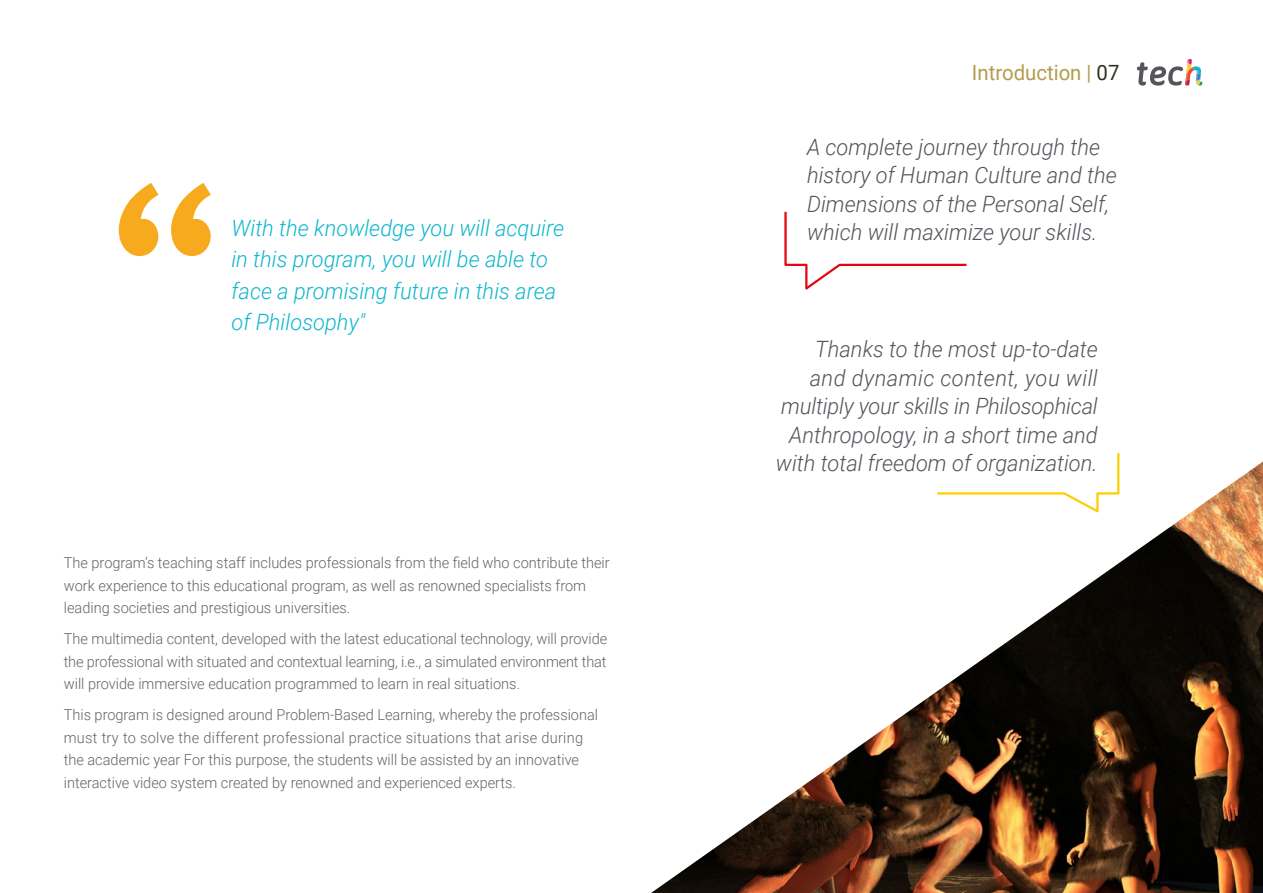
<style>
.page{position:relative;width:1263px;height:893px;background:#fff}
.page>*{position:absolute;margin:0;border:0;box-sizing:border-box;transform-origin:0 0}
.t1{font:italic 300 22.5px/28.5px "Roboto";color:#52555b;text-align:right}
.t2{font:italic 300 22.5px/31.5px "Roboto";color:#0fb6cf}
.t3{font:21px "Roboto";color:#b49c4b}
.t4{font:300 15px/22.5px "Roboto";color:#61646a}
.s1{color:#312e20}
</style>
<div class="page">
<svg style="left:119px;top:183px;width:92px;height:73px"></svg>
<img style="left:651px;top:461px;width:612px;height:432px">
<svg style="left:935px;top:453px;width:185px;height:62px"></svg>
<svg style="left:784px;top:211px;width:183px;height:79px"></svg>
<svg style="left:1137px;top:59px;width:65px;height:27px"></svg>
<h1 class="t2" style="left:231px;top:211px;width:334px">With the knowledge you will acquire in this program, you will be able to face a promising future in this area of Philosophy"</h1>
<p class="t4" style="left:64px;top:551px;width:547px">The program’s teaching staff includes professionals from the field who contribute their work experience to this educational program, as well as renowned specialists from leading societies and prestigious universities.</p>
<p class="t4" style="left:64px;top:627px;width:545px;text-align:justify">The multimedia content, developed with the latest educational technology, will provide the professional with situated and contextual learning, i.e., a simulated environment that will provide immersive education programmed to learn in real situations.</p>
<p class="t4" style="left:64px;top:703px;width:536px">This program is designed around Problem-Based Learning, whereby the professional must try to solve the different professional practice situations that arise during the academic year For this purpose, the students will be assisted by an innovative interactive video system created by renowned and experienced experts.</p>
<h2 class="t3" style="left:972px;top:57px;width:149px">Introduction | <span class="s1">07</span></h2>
<h1 class="t1" style="left:807px;top:132px;width:311px;text-align:left">A complete journey through the history of Human Culture and the<br>Dimensions of the Personal Self, which will maximize your skills.</h1>
<h1 class="t1" style="left:776px;top:334px;width:323px">Thanks to the most up-to-date and dynamic content, you will multiply your skills in Philosophical Anthropology, in a short time and with total freedom of organization.</h1>
</div>
